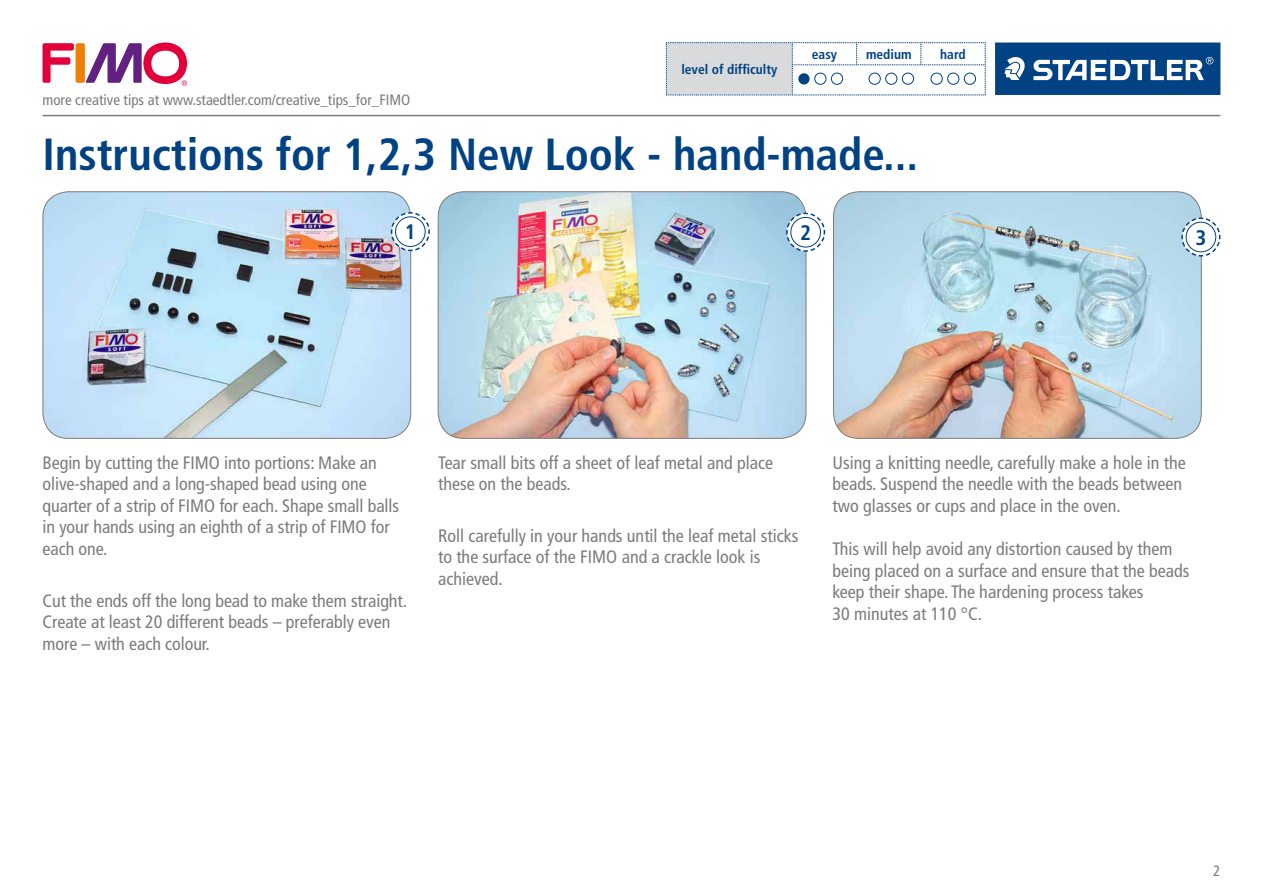
<style>
.page{position:relative;width:1263px;height:893px;background:#fff}
.page>*{position:absolute;margin:0;border:0;box-sizing:border-box;transform-origin:0 0}
.t1{font:700 condensed 45px "Frutiger";color:#004283}
.t2{font:700 condensed 21px "Frutiger";color:#004283}
.t3{font:condensed 18px/21.6px "Frutiger";color:#7b7c7e}
.t4{font:condensed 15px "Frutiger";color:#7b7c7e}
.t5{font:700 condensed 13.5px "Frutiger";color:#004283}
</style>
<div class="page">
<div style="left:995px;top:43px;width:225px;height:52px;background:#004283"></div>
<svg style="left:1004px;top:57px;width:21px;height:23px"></svg>
<svg style="left:1033px;top:57px;width:180px;height:23px"></svg>
<hr style="left:43px;top:115px;width:1177px;height:1px;background:#7b7c7e">
<svg style="left:666px;top:42px;width:320px;height:54px"></svg>
<div style="left:798px;top:73px;width:11px;height:12px;background:#004283;border-radius:50%"></div>
<div style="left:814px;top:73px;width:12px;height:12px;border:1px solid #004283;border-radius:50%"></div>
<div style="left:831px;top:73px;width:12px;height:12px;border:1px solid #004283;border-radius:50%"></div>
<div style="left:869px;top:73px;width:11px;height:12px;border:1px solid #004283;border-radius:50%"></div>
<div style="left:885px;top:73px;width:12px;height:12px;border:1px solid #004283;border-radius:50%"></div>
<div style="left:902px;top:73px;width:12px;height:12px;border:1px solid #004283;border-radius:50%"></div>
<div style="left:931px;top:73px;width:11px;height:12px;border:1px solid #004283;border-radius:50%"></div>
<div style="left:947px;top:73px;width:12px;height:12px;border:1px solid #004283;border-radius:50%"></div>
<div style="left:964px;top:73px;width:12px;height:12px;border:1px solid #004283;border-radius:50%"></div>
<img style="left:43px;top:192px;width:368px;height:246px">
<div style="left:43px;top:191px;width:368px;height:248px;border:1px solid #7b7c7e;border-radius:26px"></div>
<svg style="left:390px;top:211px;width:40px;height:41px"></svg>
<div style="left:395px;top:217px;width:30px;height:29px;background:#fff;border-radius:50%"></div>
<div style="left:395px;top:216px;width:31px;height:31px;border:1px solid #004283;border-radius:50%"></div>
<img style="left:833px;top:192px;width:368px;height:246px">
<div style="left:833px;top:191px;width:369px;height:248px;border:1px solid #7b7c7e;border-radius:26px"></div>
<svg style="left:1181px;top:217px;width:40px;height:40px"></svg>
<div style="left:1186px;top:222px;width:30px;height:30px;background:#fff;border-radius:50%"></div>
<div style="left:1186px;top:222px;width:30px;height:30px;border:1px solid #004283;border-radius:50%"></div>
<img style="left:438px;top:192px;width:368px;height:246px">
<div style="left:438px;top:191px;width:368px;height:248px;border:1px solid #7b7c7e;border-radius:26px"></div>
<svg style="left:785px;top:212px;width:41px;height:40px"></svg>
<div style="left:791px;top:217px;width:29px;height:30px;background:#fff;border-radius:50%"></div>
<div style="left:790px;top:217px;width:31px;height:30px;border:1px solid #004283;border-radius:50%"></div>
<svg style="left:43px;top:43px;width:31px;height:40px"></svg>
<div style="left:76px;top:43px;width:9px;height:40px;background:#ee7f00;border-radius:2px"></div>
<svg style="left:85px;top:43px;width:102px;height:43px"></svg>
<p class="t4" style="left:43px;top:91px;width:369px">more creative tips at www.staedtler.com/creative_tips_for_FIMO</p>
<p class="t5" style="left:681px;top:61px;width:98px">level of difficulty</p>
<p class="t5" style="left:812px;top:46px;width:27px">easy</p>
<p class="t5" style="left:866px;top:46px;width:47px">medium</p>
<p class="t5" style="left:940px;top:46px;width:27px">hard</p>
<h1 class="t1" style="left:43px;top:128px;width:877px">Instructions for 1,2,3 New Look - hand-made...</h1>
<p class="t2" style="left:405px;top:220px;width:12px">1</p>
<p class="t2" style="left:1195px;top:225px;width:12px">3</p>
<p class="t2" style="left:800px;top:220px;width:12px">2</p>
<p class="t3" style="left:43px;top:452px;width:358px">Begin by cutting the FIMO into portions: Make an olive-shaped and a long-shaped bead using one quarter of a strip of FIMO for each. Shape small balls in your hands using an eighth of a strip of FIMO for each one.</p>
<p class="t3" style="left:43px;top:590px;width:366px">Cut the ends off the long bead to make them straight.<br>Create at least 20 different beads – preferably even more – with each colour.</p>
<p class="t3" style="left:438px;top:452px;width:337px">Tear small bits off a sheet of leaf metal and place these on the beads.</p>
<p class="t3" style="left:438px;top:525px;width:362px">Roll carefully in your hands until the leaf metal sticks to the surface of the FIMO and a crackle look is achieved.</p>
<p class="t3" style="left:832px;top:452px;width:355px">Using a knitting needle, carefully make a hole in the beads. Suspend the needle with the beads between two glasses or cups and place in the oven.</p>
<p class="t3" style="left:832px;top:538px;width:359px">This will help avoid any distortion caused by them being placed on a surface and ensure that the beads keep their shape. The hardening process takes<br>30 minutes at 110 °C.</p>
<p class="t4" style="left:1213px;top:862px;width:9px">2</p>
</div>
